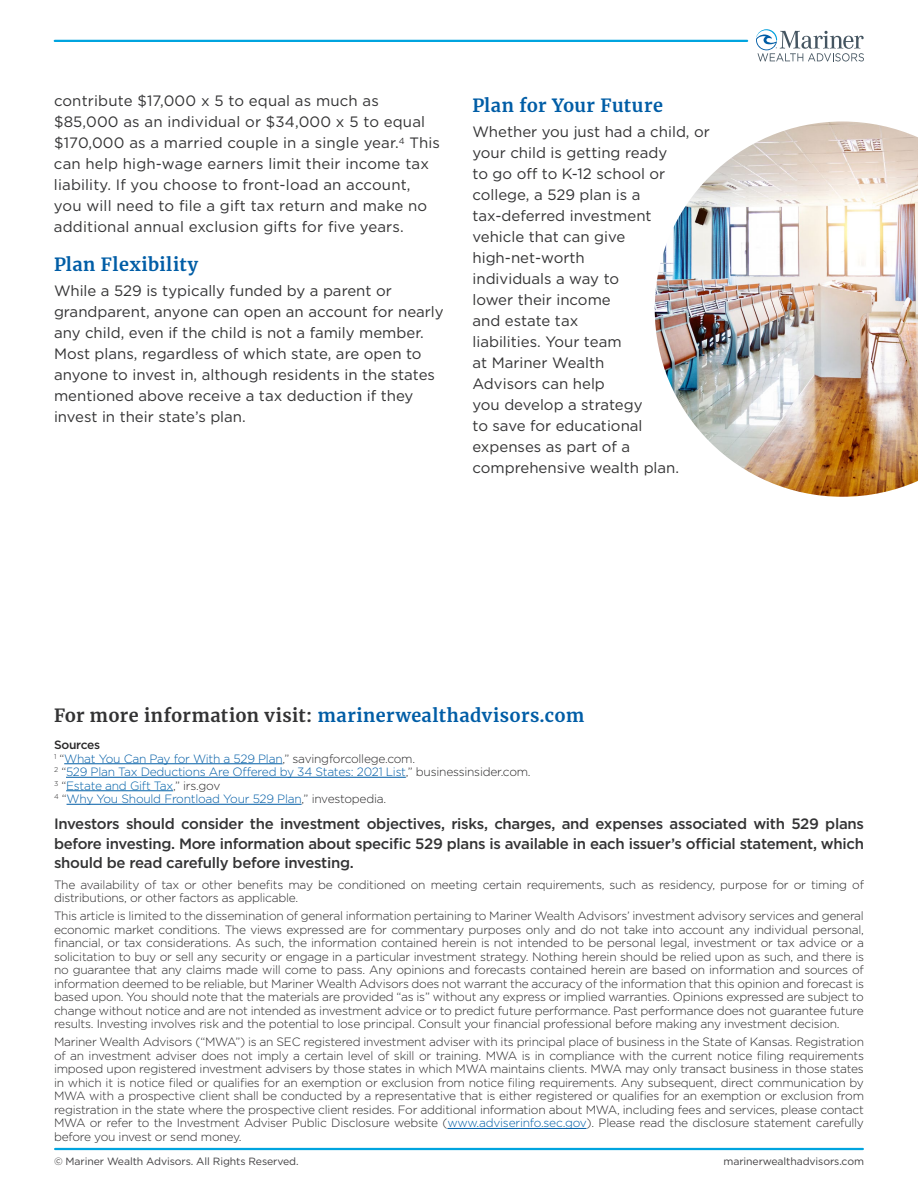
<style>
.page{position:relative;width:918px;height:1188px;background:#fff}
.page>*{position:absolute;margin:0;border:0;box-sizing:border-box;transform-origin:0 0}
.t1{font:700 18px "Merriweather";letter-spacing:.03em;color:#005da6}
.t2{font:15px/21px "Gotham";color:#333334}
.t3{font:500 15px/19.5px "Gotham";letter-spacing:-.02em;color:#333334;text-align:justify}
.t4{font:300 12px/13.5px "Gotham";letter-spacing:-.02em;color:#292829;text-align:justify}
.t5{font:300 12px/13.5px "Gotham";letter-spacing:-.02em;color:#005da6}
.t6{font:10.5px "Gotham";letter-spacing:-.01em;color:#414042}
.s1{color:#333334}
.s2{font-weight:500;color:#292829}
.s3{color:#292829}
.s4{color:#0062a9}
.s5{color:#005da6}
</style>
<div class="page">
<svg style="left:756px;top:29px;width:108px;height:32px"></svg>
<hr style="left:55px;top:40px;width:692px;height:2px;background:#00a4df">
<hr style="left:55px;top:1148px;width:808px;height:2px;background:#00a4df">
<img style="left:655px;top:122px;width:263px;height:375px">
<hr style="left:64px;top:763px;width:219px;height:1px;background:#005da6">
<hr style="left:66px;top:777px;width:340px;height:1px;background:#005da6">
<hr style="left:66px;top:790px;width:107px;height:1px;background:#0062a9">
<hr style="left:67px;top:804px;width:235px;height:1px;background:#005da6">
<hr style="left:447px;top:1128px;width:140px;height:1px;background:#005da6">
<p class="t2" style="left:54px;top:90px;width:387px">contribute $17,000 x 5 to equal as much as $85,000 as an individual or $34,000 x 5 to equal $170,000 as a married couple in a single year.<sup>4</sup> This can help high-wage earners limit their income tax liability. If you choose to front-load an account, you will need to file a gift tax return and make no additional annual exclusion gifts for five years.</p>
<h1 class="t1" style="left:54px;top:252px;width:146px">Plan Flexibility</h1>
<p class="t2" style="left:54px;top:280px;width:391px">While a 529 is typically funded by a parent or grandparent, anyone can open an account for nearly any child, even if the child is not a family member.<br>Most plans, regardless of which state, are open to anyone to invest in, although residents in the states mentioned above receive a tax deduction if they invest in their state’s plan.</p>
<h1 class="t1" style="left:472px;top:93px;width:192px">Plan for Your Future</h1>
<p class="t2" style="left:472px;top:121px;width:239px">Whether you just had a child, or your child is getting ready<br>to go off to K-12 school or college, a 529 plan is a tax-deferred investment<br>vehicle that can give high-net-worth<br>individuals a way to<br>lower their income<br>and estate tax<br>liabilities. Your team<br>at Mariner Wealth<br>Advisors can help<br>you develop a strategy<br>to save for educational expenses as part of a comprehensive wealth plan.</p>
<h1 class="t1" style="left:54px;top:703px;width:532px"><span class="s1">For more information visit:</span> marinerwealthadvisors.com</h1>
<p class="t5" style="left:54px;top:738px;width:478px"><span class="s2">Sources<br></span><sup>1</sup> <span class="s3">“</span>What You Can Pay for With a 529 Plan<span class="s3">,” savingforcollege.com.<br></span><sup>2</sup> <span class="s3">“</span>529 Plan Tax Deductions Are Offered by 34 States: 2021 List<span class="s3">,” businessinsider.com.<br></span><sup>3</sup> <span class="s3">“</span><span class="s4">Estate and Gift Tax</span><span class="s3">,” irs.gov<br></span><sup>4</sup> <span class="s3">“</span>Why You Should Frontload Your 529 Plan<span class="s3">,” investopedia.</span></p>
<p class="t3" style="left:54px;top:814px;width:812px">Investors should consider the investment objectives, risks, charges, and expenses associated with 529 plans before investing. More information about specific 529 plans is available in each issuer’s official statement, which should be read carefully before investing.</p>
<p class="t4" style="left:54px;top:877px;width:812px">The availability of tax or other benefits may be conditioned on meeting certain requirements, such as residency, purpose for or timing of distributions, or other factors as applicable.</p>
<p class="t4" style="left:54px;top:909px;width:812px">This article is limited to the dissemination of general information pertaining to Mariner Wealth Advisors’ investment advisory services and general economic market conditions. The views expressed are for commentary purposes only and do not take into account any individual personal, financial, or tax considerations. As such, the information contained herein is not intended to be personal legal, investment or tax advice or a solicitation to buy or sell any security or engage in a particular investment strategy. Nothing herein should be relied upon as such, and there is no guarantee that any claims made will come to pass. Any opinions and forecasts contained herein are based on information and sources of information deemed to be reliable, but Mariner Wealth Advisors does not warrant the accuracy of the information that this opinion and forecast is based upon. You should note that the materials are provided “as is” without any express or implied warranties. Opinions expressed are subject to change without notice and are not intended as investment advice or to predict future performance. Past performance does not guarantee future results. Investing involves risk and the potential to lose principal. Consult your financial professional before making any investment decision.</p>
<p class="t4" style="left:54px;top:1035px;width:812px">Mariner Wealth Advisors (“MWA”) is an SEC registered investment adviser with its principal place of business in the State of Kansas. Registration of an investment adviser does not imply a certain level of skill or training. MWA is in compliance with the current notice filing requirements imposed upon registered investment advisers by those states in which MWA maintains clients. MWA may only transact business in those states in which it is notice filed or qualifies for an exemption or exclusion from notice filing requirements. Any subsequent, direct communication by MWA with a prospective client shall be conducted by a representative that is either registered or qualifies for an exemption or exclusion from registration in the state where the prospective client resides. For additional information about MWA, including fees and services, please contact MWA or refer to the Investment Adviser Public Disclosure website (<span class="s5">www.adviserinfo.sec.gov</span>). Please read the disclosure statement carefully before you invest or send money.</p>
<p class="t6" style="left:54px;top:1155px;width:246px">© Mariner Wealth Advisors. All Rights Reserved.</p>
<p class="t6" style="left:724px;top:1155px;width:142px">marinerwealthadvisors.com</p>
</div>
